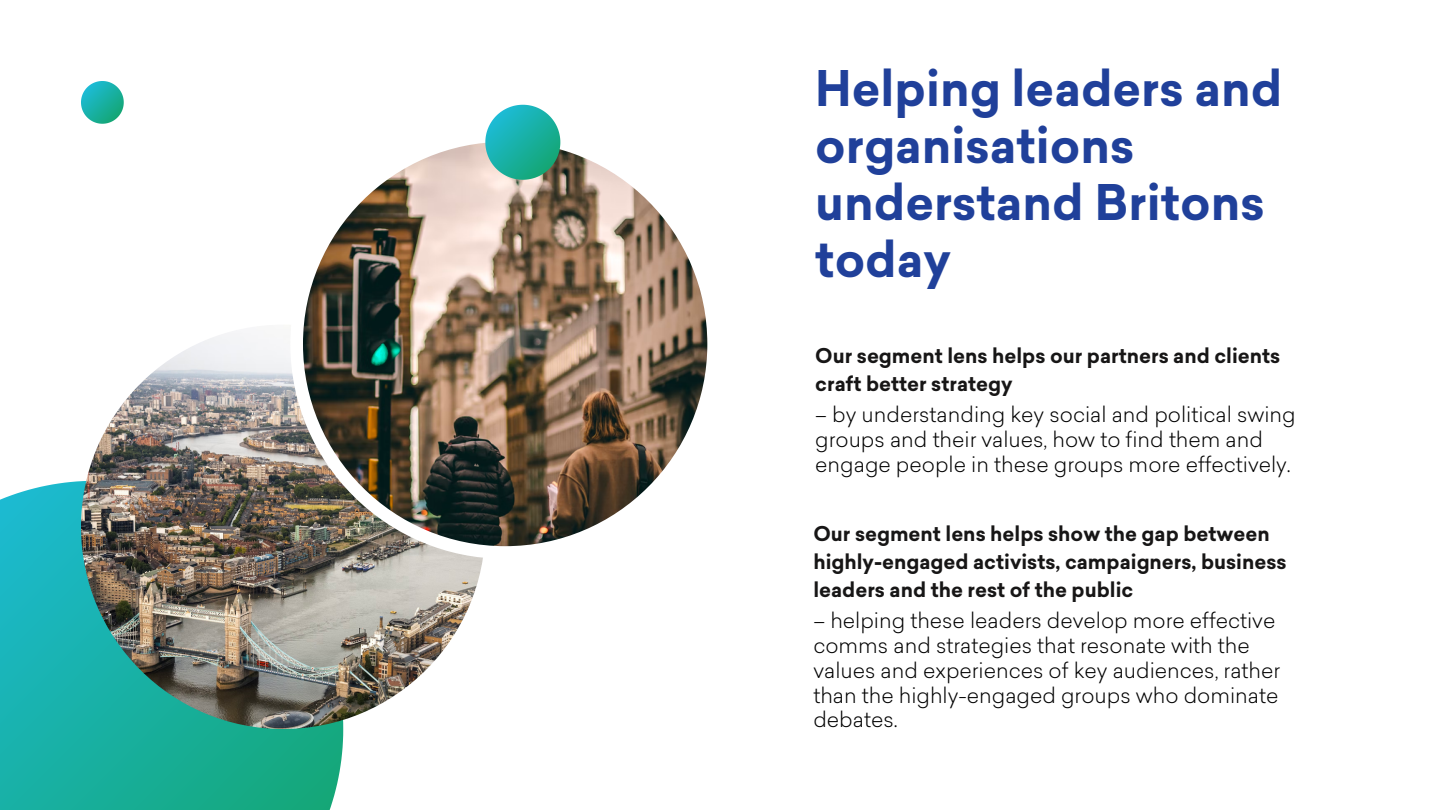
<style>
.page{position:relative;width:1440px;height:810px;background:#fff}
.page>*{position:absolute;margin:0;border:0;box-sizing:border-box;transform-origin:0 0}
.t1{font:700 48px/57px "Sailec";color:#20409a}
.t2{font:300 21px/24.8px "Sailec";color:#000}
.t3{font:700 20px/27.8px "Sailec";color:#171616}
</style>
<div class="page">
<svg style="left:81px;top:81px;width:43px;height:43px"></svg>
<svg style="left:0;top:481px;width:343px;height:329px;background:#1cb1a6"></svg>
<img style="left:81px;top:325px;width:404px;height:404px;border-radius:50%">
<div style="left:290px;top:129px;width:430px;height:430px;background:#fff;border-radius:50%"></div>
<img style="left:303px;top:142px;width:404px;height:404px;border-radius:50%">
<svg style="left:485px;top:105px;width:75px;height:75px;background:#41b7ac"></svg>
<p class="t1" style="left:815px;top:66px;width:469px">Helping leaders and organisations understand Britons today</p>
<p class="t3" style="left:815px;top:344px;width:467px">Our segment lens helps our partners and clients craft better strategy</p>
<p class="t2" style="left:815px;top:405px;width:482px">– by understanding key social and political swing groups and their values, how to find them and engage people in these groups more effectively.</p>
<p class="t3" style="left:813px;top:522px;width:475px">Our segment lens helps show the gap between highly-engaged activists, campaigners, business leaders and the rest of the public</p>
<p class="t2" style="left:813px;top:611px;width:468px">– helping these leaders develop more effective comms and strategies that resonate with the values and experiences of key audiences, rather than the highly-engaged groups who dominate debates.</p>
</div>
